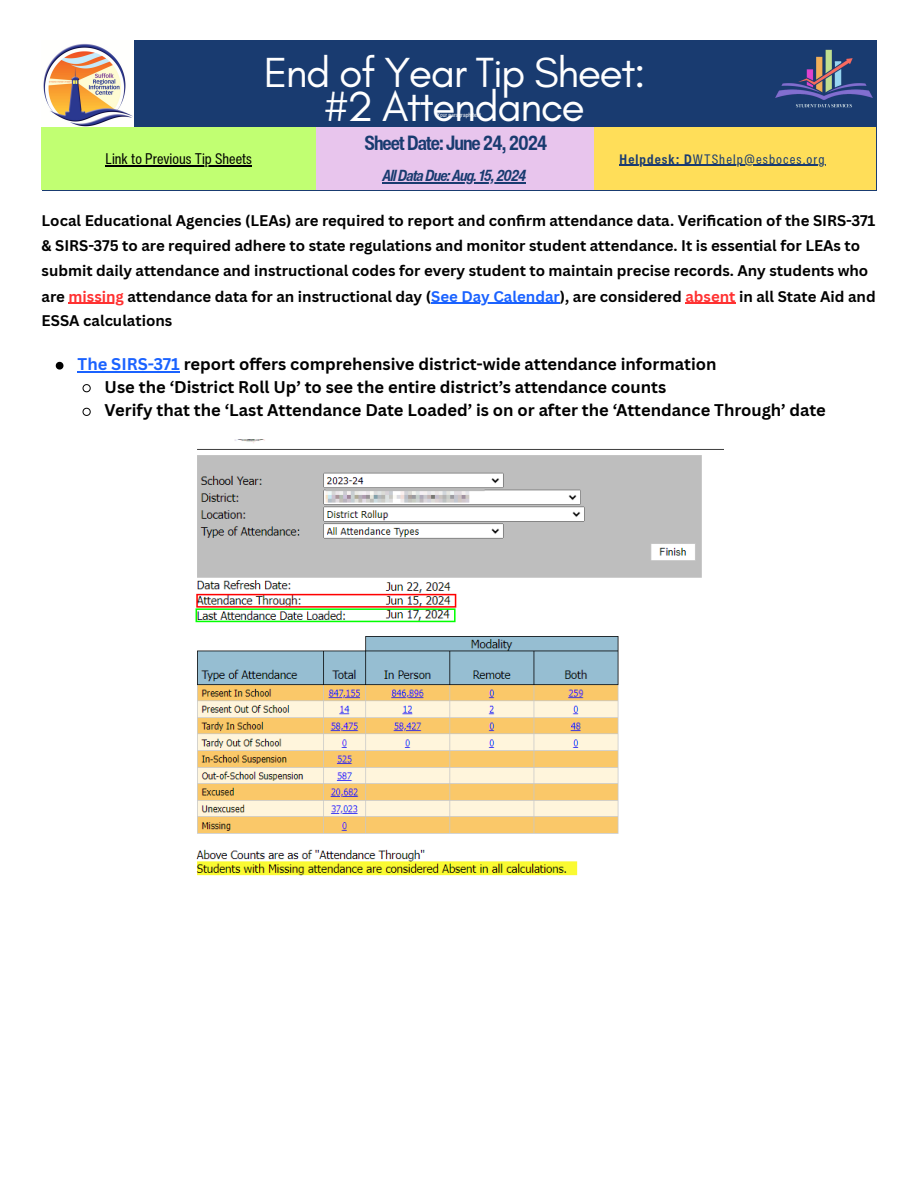
<style>
.page{position:relative;width:918px;height:1186px;background:#fff}
.page>*{position:absolute;margin:0;border:0;box-sizing:border-box;transform-origin:0 0}
.t1{font:42.9px "Glacial Indifference";letter-spacing:-.035em;color:#fff}
.t2{font:700 condensed 20.1px "Helvetica Now Text";letter-spacing:-.055em;color:#193b70}
.t3{font:700 16.5px "Canva Sans";color:#000}
.t4{font:italic 700 condensed 15.6px "Helvetica Now Text";letter-spacing:-.055em;color:#193b70}
.t5{font:700 15px/25px "Canva Sans";color:#000}
.t6{font:condensed 15px "Helvetica Now Text";color:#000}
.t7{font:condensed 13.35px "Helvetica Now Text";letter-spacing:.08em;color:#193b70}
.t8{font:condensed 6.15px "Helvetica Now Text";color:#fff}
.s1{font-weight:700}
.s2{color:#ff3131}
.s3{color:#1a62ff}
</style>
<div class="page">
<hr style="left:69px;top:303px;width:55px;height:1px;background:#ff3131">
<hr style="left:431px;top:303px;width:129px;height:1px;background:#1a62ff">
<hr style="left:685px;top:303px;width:51px;height:1px;background:#ff3131">
<div style="left:42px;top:40px;width:834px;height:151px;background:#193b70"></div>
<img style="left:42px;top:40px;width:92px;height:88px">
<img style="left:775px;top:49px;width:97px;height:79px">
<div style="left:42px;top:128px;width:277px;height:62px;background:#c1ff72"></div>
<hr style="left:106px;top:165px;width:146px;height:1px;background:#000">
<div style="left:593px;top:128px;width:283px;height:62px;background:#ffde59"></div>
<hr style="left:620px;top:165px;width:64px;height:1px;background:#193b70">
<hr style="left:693px;top:165px;width:133px;height:1px;background:#193b70">
<div style="left:316px;top:128px;width:277px;height:62px;background:#e8c5ed"></div>
<hr style="left:382px;top:182px;width:144px;height:1px;background:#193b70">
<svg style="left:56px;top:362px;width:7px;height:7px"></svg>
<hr style="left:78px;top:371px;width:102px;height:1px;background:#1a62ff">
<svg style="left:82px;top:384px;width:9px;height:8px"></svg>
<svg style="left:82px;top:407px;width:9px;height:9px"></svg>
<img style="left:195px;top:440px;width:528px;height:436px">
<p class="t1" style="left:264px;top:46px;width:383px">End of Year Tip Sheet:</p>
<p class="t1" style="left:324px;top:80px;width:262px">#2 Attendance</p>
<p class="t8" style="left:437px;top:110px;width:46px">Your paragraph text</p>
<p class="t2" style="left:365px;top:128px;width:185px">Sheet Date: June 24, 2024</p>
<p class="t4" style="left:382px;top:164px;width:146px">All Data Due: Aug. 15, 2024</p>
<p class="t6" style="left:106px;top:147px;width:148px">Link to Previous Tip Sheets</p>
<p class="t7" style="left:620px;top:149px;width:207px"><span class="s1">Helpdesk: D</span>WTShelp@esboces.org</p>
<p class="t5" style="left:42px;top:208px;width:836px">Local Educational Agencies (LEAs) are required to report and confi rm attendance data. Verifi cation of the SIRS-371 &amp; SIRS-375 to are required adhere to state regulations and monitor student attendance. It is essential for LEAs to submit daily attendance and instructional codes for every student to maintain precise records. Any students who are <span class="s2">missing</span> attendance data for an instructional day (<span class="s3">See Day Calendar</span>), are considered <span class="s2">absent</span> in all State Aid and ESSA calculations</p>
<p class="t3" style="left:78px;top:353px;width:640px"><span class="s3">The SIRS-371</span> report offers comprehensive district-wide attendance information</p>
<p class="t3" style="left:105px;top:375px;width:563px">Use the ‘District Roll Up’ to see the entire district’s attendance counts</p>
<p class="t3" style="left:105px;top:399px;width:723px">Verify that the ‘Last Attendance Date Loaded’ is on or after the ‘Attendance Through’ date</p>
</div>
